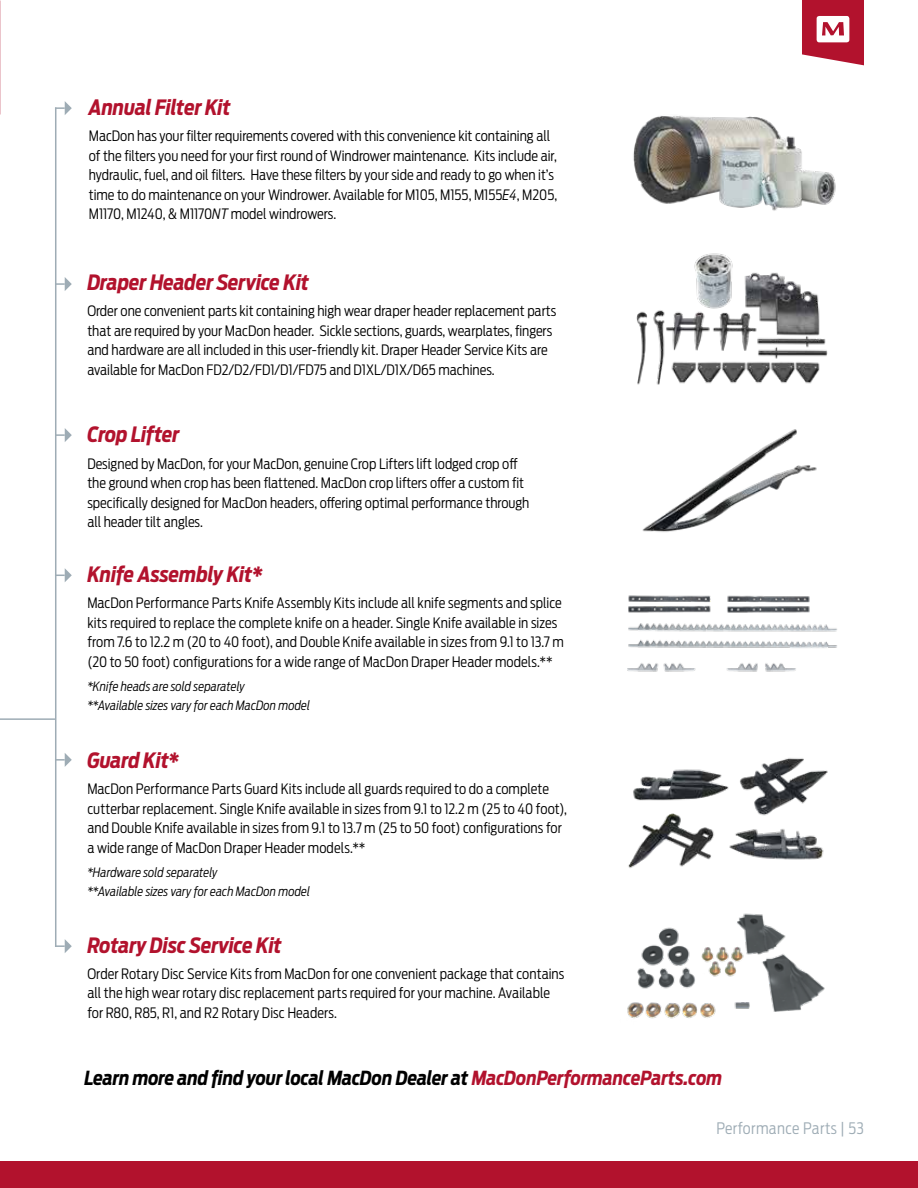
<style>
.page{position:relative;width:918px;height:1188px;background:#fff}
.page>*{position:absolute;margin:0;border:0;box-sizing:border-box;transform-origin:0 0}
.t1{font:italic 700 21px "Antenna Cond";letter-spacing:-.005em;color:#b2122d}
.t2{font:italic 700 19.35px "Antenna Cond";letter-spacing:-.005em;color:#000}
.t3{font:300 15.75px "Antenna Cond";letter-spacing:.025em;color:#9eacb5}
.t4{font:300 14.25px/19.5px "Antenna Cond";color:#000}
.t5{font:italic 300 12.75px/19.5px "Antenna Cond";color:#000}
.s1{font-style:italic}
.s2{color:#b2122d}
</style>
<div class="page">
<svg style="left:802px;top:0;width:62px;height:65px"></svg>
<div style="left:0;top:1161px;width:918px;height:27px;background:#b2122d"></div>
<hr style="left:55px;top:107px;width:1px;height:840px;background:#9eacb5">
<svg style="left:55px;top:101px;width:17px;height:14px"></svg>
<svg style="left:56px;top:277px;width:16px;height:14px"></svg>
<svg style="left:56px;top:428px;width:16px;height:14px"></svg>
<svg style="left:56px;top:568px;width:16px;height:14px"></svg>
<svg style="left:56px;top:753px;width:16px;height:14px"></svg>
<svg style="left:56px;top:939px;width:16px;height:14px"></svg>
<img style="left:633px;top:116px;width:203px;height:95px">
<img style="left:636px;top:253px;width:192px;height:132px">
<img style="left:642px;top:429px;width:175px;height:103px">
<img style="left:627px;top:595px;width:210px;height:77px">
<img style="left:628px;top:758px;width:200px;height:110px">
<img style="left:627px;top:913px;width:198px;height:106px">
<hr style="left:0;top:718px;width:55px;height:2px;background:#9eacb5">
<h1 class="t1" style="left:89px;top:95px;width:144px">Annual Filter Kit</h1>
<p class="t4" style="left:89px;top:126px;width:470px">MacDon has your filter requirements covered with this convenience kit containing all of the filters you need for your first round of Windrower maintenance. Kits include air, hydraulic, fuel, and oil filters. Have these filters by your side and ready to go when it’s time to do maintenance on your Windrower. Available for M105, M155, M155<span class="s1">E4</span>, M205, M1170, M1240, &amp; M1170<span class="s1">NT</span> model windrowers.</p>
<h1 class="t1" style="left:87px;top:270px;width:223px">Draper Header Service Kit</h1>
<p class="t4" style="left:87px;top:301px;width:470px">Order one convenient parts kit containing high wear draper header replacement parts that are required by your MacDon header. Sickle sections, guards, wearplates, fingers and hardware are all included in this user-friendly kit. Draper Header Service Kits are available for MacDon FD2/D2/FD1/D1/FD75 and D1XL/D1X/D65 machines.</p>
<h1 class="t1" style="left:87px;top:422px;width:94px">Crop Lifter</h1>
<p class="t4" style="left:87px;top:454px;width:444px">Designed by MacDon, for your MacDon, genuine Crop Lifters lift lodged crop off the ground when crop has been flattened. MacDon crop lifters offer a custom fit specifically designed for MacDon headers, offering optimal performance through all header tilt angles.</p>
<h1 class="t1" style="left:87px;top:562px;width:177px">Knife Assembly Kit*</h1>
<p class="t4" style="left:87px;top:593px;width:478px">MacDon Performance Parts Knife Assembly Kits include all knife segments and splice kits required to replace the complete knife on a header. Single Knife available in sizes from 7.6 to 12.2 m (20 to 40 foot), and Double Knife available in sizes from 9.1 to 13.7 m (20 to 50 foot) configurations for a wide range of MacDon Draper Header models.**</p>
<p class="t5" style="left:87px;top:677px;width:224px">*Knife heads are sold separately<br>**Available sizes vary for each MacDon model</p>
<h1 class="t1" style="left:87px;top:748px;width:94px">Guard Kit*</h1>
<p class="t4" style="left:87px;top:779px;width:481px">MacDon Performance Parts Guard Kits include all guards required to do a complete cutterbar replacement. Single Knife available in sizes from 9.1 to 12.2 m (25 to 40 foot), and Double Knife available in sizes from 9.1 to 13.7 m (25 to 50 foot) configurations for a wide range of MacDon Draper Header models.**</p>
<p class="t5" style="left:87px;top:863px;width:224px">*Hardware sold separately<br>**Available sizes vary for each MacDon model</p>
<h1 class="t1" style="left:87px;top:932px;width:196px">Rotary Disc Service Kit</h1>
<p class="t4" style="left:87px;top:964px;width:479px">Order Rotary Disc Service Kits from MacDon for one convenient package that contains all the high wear rotary disc replacement parts required for your machine. Available for R80, R85, R1, and R2 Rotary Disc Headers.</p>
<h2 class="t2" style="left:84px;top:1067px;width:639px">Learn more and find your local MacDon Dealer at <span class="s2">MacDonPerformanceParts.com</span></h2>
<p class="t3" style="left:716px;top:1119px;width:149px">Performance Parts | 53</p>
</div>
